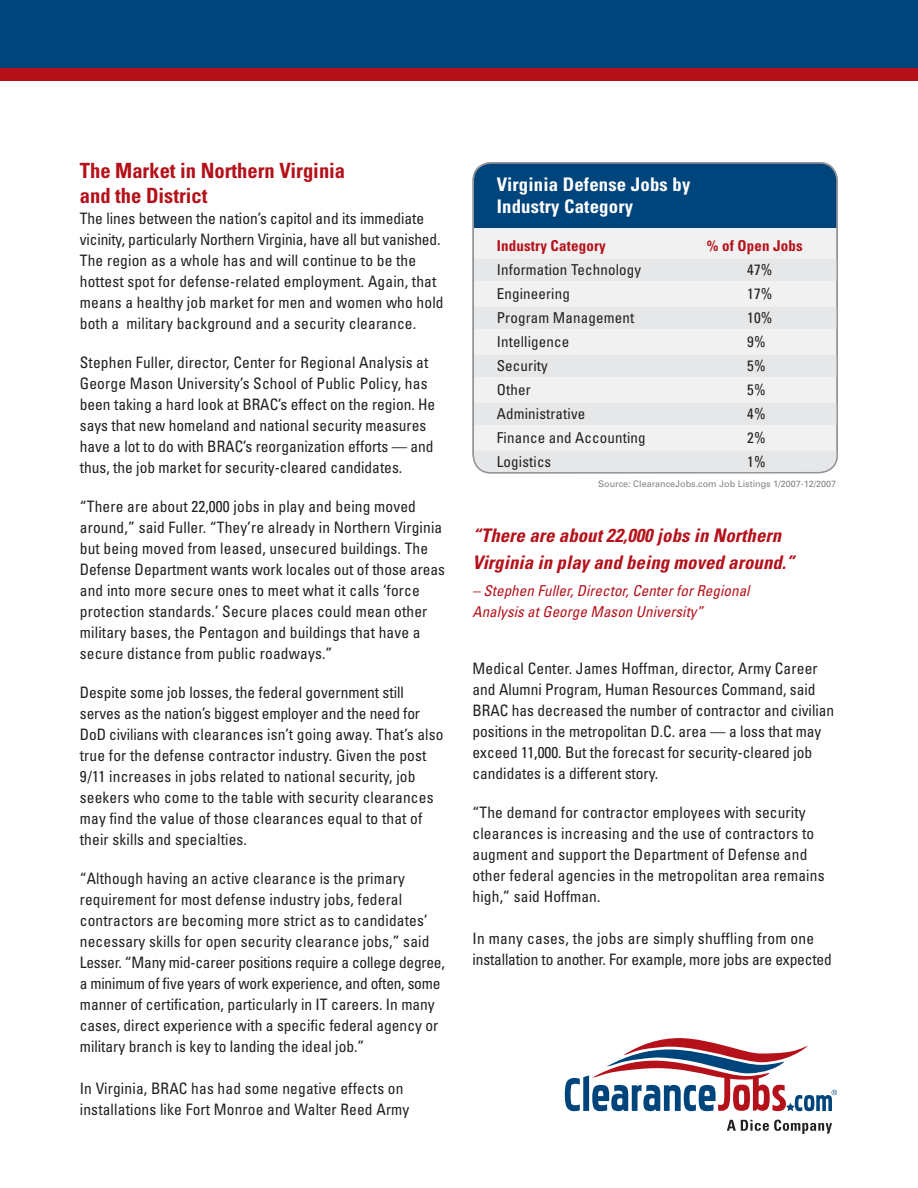
<style>
.page{position:relative;width:918px;height:1188px;background:#fff}
.page>*{position:absolute;margin:0;border:0;box-sizing:border-box;transform-origin:0 0}
.t1{font:700 condensed 21px/24.6px "Univers";color:#b5111a}
.t2{font:italic 700 condensed 18.75px/27px "Univers";letter-spacing:.005em;color:#b5111a}
.t3{font:700 condensed 18.75px/22.5px "Univers";letter-spacing:.01em;color:#fff}
.t4{font:condensed 15.75px/21px "Univers";letter-spacing:.01em;color:#231f20}
.t5{font:condensed 15.75px/21px "Univers";letter-spacing:-.01em;color:#231f20}
.t6{font:condensed 15px "Univers";letter-spacing:.01em;color:#231f20}
.t7{font:italic condensed 15px/21px "Univers";letter-spacing:.005em;color:#b5111a}
.t8{font:700 condensed 15px "Univers";letter-spacing:.01em;color:#b5111a}
.t9{font:9px "Univers";color:#808285}
</style>
<div class="page">
<div style="left:0;top:54px;width:918px;height:27px;background:#b5111a"></div>
<div style="left:0;top:0;width:918px;height:68px;background:#00447c"></div>
<svg style="left:727px;top:1120px;width:105px;height:14px"></svg>
<svg style="left:565px;top:1038px;width:272px;height:73px"></svg>
<div style="left:473px;top:163px;width:364px;height:309px;background:#f1f1f2;border-radius:18px"></div>
<div style="left:473px;top:163px;width:364px;height:65px;background:#00447c"></div>
<div style="left:473px;top:259px;width:364px;height:22px;background:#e6e7e8"></div>
<div style="left:473px;top:307px;width:364px;height:22px;background:#e6e7e8"></div>
<div style="left:473px;top:355px;width:364px;height:22px;background:#e6e7e8"></div>
<div style="left:473px;top:403px;width:364px;height:22px;background:#e6e7e8"></div>
<div style="left:475px;top:451px;width:362px;height:20px;background:#e6e7e8"></div>
<div style="left:472px;top:162px;width:366px;height:312px;border:2px solid #939598;border-radius:18px"></div>
<h1 class="t1" style="left:80px;top:161px;width:267px">The Market in Northern Virginia and the District</h1>
<p class="t4" style="left:80px;top:209px;width:365px">The lines between the nation’s capitol and its immediate vicinity, particularly Northern Virginia, have all but vanished.<br>The region as a whole has and will continue to be the hottest spot for defense-related employment. Again, that means a healthy job market for men and women who hold both a military background and a security clearance.</p>
<p class="t4" style="left:80px;top:353px;width:357px">Stephen Fuller, director, Center for Regional Analysis at George Mason University’s School of Public Policy, has been taking a hard look at BRAC’s effect on the region. He says that new homeland and national security measures have a lot to do with BRAC’s reorganization efforts — and thus, the job market for security-cleared candidates.</p>
<p class="t4" style="left:80px;top:497px;width:367px">“There are about 22,000 jobs in play and being moved around,” said Fuller. “They’re already in Northern Virginia but being moved from leased, unsecured buildings. The Defense Department wants work locales out of those areas and into more secure ones to meet what it calls ‘force protection standards.’ Secure places could mean other military bases, the Pentagon and buildings that have a secure distance from public roadways.”</p>
<p class="t4" style="left:80px;top:683px;width:365px">Despite some job losses, the federal government still serves as the nation’s biggest employer and the need for DoD civilians with clearances isn’t going away. That’s also true for the defense contractor industry. Given the post 9/11 increases in jobs related to national security, job seekers who come to the table with security clearances may find the value of those clearances equal to that of their skills and specialties.</p>
<p class="t4" style="left:80px;top:869px;width:366px">“Although having an active clearance is the primary requirement for most defense industry jobs, federal contractors are becoming more strict as to candidates’ necessary skills for open security clearance jobs,” said Lesser. “Many mid-career positions require a college degree, a minimum of five years of work experience, and often, some manner of certification, particularly in IT careers. In many cases, direct experience with a specific federal agency or military branch is key to landing the ideal job.”</p>
<p class="t4" style="left:80px;top:1079px;width:331px">In Virginia, BRAC has had some negative effects on installations like Fort Monroe and Walter Reed Army</p>
<p class="t3" style="left:497px;top:175px;width:195px">Virginia Defense Jobs by<br>Industry Category</p>
<p class="t8" style="left:497px;top:240px;width:111px">Industry Category</p>
<p class="t8" style="left:707px;top:240px;width:98px">% of Open Jobs</p>
<p class="t6" style="left:497px;top:264px;width:146px">Information Technology</p>
<p class="t6" style="left:747px;top:264px;width:27px">47%</p>
<p class="t6" style="left:497px;top:288px;width:75px">Engineering</p>
<p class="t6" style="left:747px;top:288px;width:27px">17%</p>
<p class="t6" style="left:497px;top:312px;width:139px">Program Management</p>
<p class="t6" style="left:747px;top:312px;width:27px">10%</p>
<p class="t6" style="left:497px;top:336px;width:74px">Intelligence</p>
<p class="t6" style="left:747px;top:336px;width:20px">9%</p>
<p class="t6" style="left:497px;top:360px;width:53px">Security</p>
<p class="t6" style="left:747px;top:360px;width:20px">5%</p>
<p class="t6" style="left:497px;top:384px;width:35px">Other</p>
<p class="t6" style="left:747px;top:384px;width:20px">5%</p>
<p class="t6" style="left:497px;top:408px;width:90px">Administrative</p>
<p class="t6" style="left:747px;top:408px;width:20px">4%</p>
<p class="t6" style="left:497px;top:432px;width:150px">Finance and Accounting</p>
<p class="t6" style="left:747px;top:432px;width:20px">2%</p>
<p class="t6" style="left:497px;top:456px;width:56px">Logistics</p>
<p class="t6" style="left:747px;top:456px;width:20px">1%</p>
<p class="t9" style="left:598px;top:480px;width:240px">Source: ClearanceJobs.com Job Listings 1/2007-12/2007</p>
<p class="t2" style="left:472px;top:524px;width:324px">“There are about 22,000 jobs in Northern<br>Virginia in play and being moved around.”</p>
<p class="t7" style="left:472px;top:581px;width:279px">– Stephen Fuller, Director, Center for Regional<br>Analysis at George Mason University”</p>
<p class="t4" style="left:473px;top:660px;width:363px">Medical Center. James Hoffman, director, Army Career and Alumni Program, Human Resources Command, said BRAC has decreased the number of contractor and civilian positions in the metropolitan D.C. area — a loss that may exceed 11,000. But the forecast for security-cleared job candidates is a different story.</p>
<p class="t4" style="left:473px;top:804px;width:354px">“The demand for contractor employees with security clearances is increasing and the use of contractors to augment and support the Department of Defense and other federal agencies in the metropolitan area remains high,” said Hoffman.</p>
<p class="t5" style="left:473px;top:930px;width:361px">In many cases, the jobs are simply shuffling from one installation to another. For example, more jobs are expected</p>
</div>
